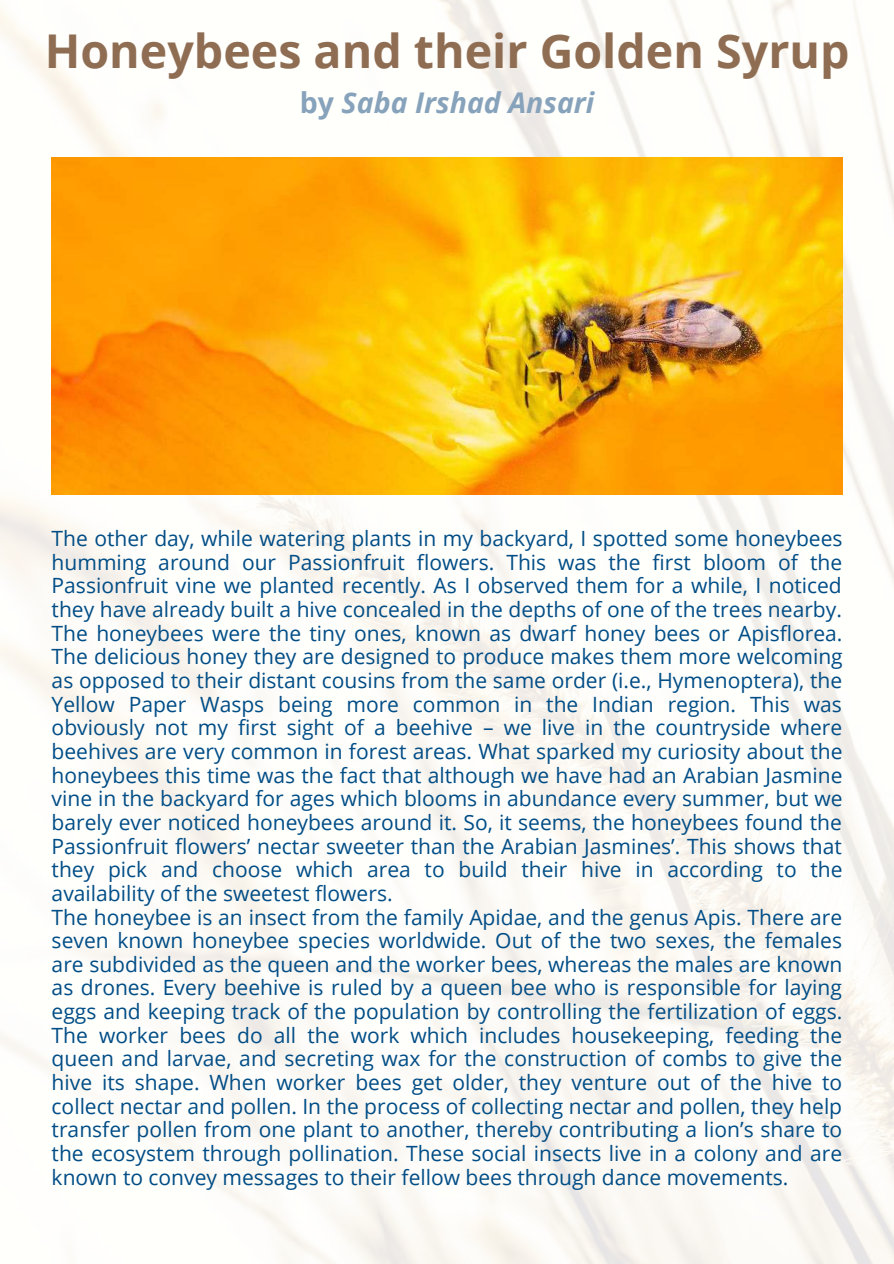
<style>
.page{position:relative;width:894px;height:1264px;background:#fff}
.page>*{position:absolute;margin:0;border:0;box-sizing:border-box;transform-origin:0 0}
.t1{font:700 46.5px "Open Sans";color:#8f6d52}
.t2{font:italic 700 28.5px "Open Sans";color:#87a2bb}
.t3{font:21px/23.7px "Open Sans";color:#014d86}
.s1{font-style:normal}
</style>
<div class="page">
<img style="left:0;top:0;width:893px;height:1263px">
<img style="left:52px;top:157px;width:790px;height:337px">
<h1 class="t1" style="left:45px;top:19px;width:806px">Honeybees and their Golden Syrup</h1>
<h2 class="t2" style="left:300px;top:83px;width:296px"><span class="s1">by</span> Saba Irshad Ansari</h2>
<p class="t3" style="left:52px;top:526px;width:792px">The other day, while watering plants in my backyard, I spotted some honeybees humming around our Passionfruit flowers. This was the first bloom of the Passionfruit vine we planted recently. As I observed them for a while, I noticed they have already built a hive concealed in the depths of one of the trees nearby.<br>The honeybees were the tiny ones, known as dwarf honey bees or Apisflorea.<br>The delicious honey they are designed to produce makes them more welcoming as opposed to their distant cousins from the same order (i.e., Hymenoptera), the Yellow Paper Wasps being more common in the Indian region. This was obviously not my first sight of a beehive – we live in the countryside where beehives are very common in forest areas. What sparked my curiosity about the honeybees this time was the fact that although we have had an Arabian Jasmine vine in the backyard for ages which blooms in abundance every summer, but we barely ever noticed honeybees around it. So, it seems, the honeybees found the Passionfruit flowers’ nectar sweeter than the Arabian Jasmines’. This shows that they pick and choose which area to build their hive in according to the availability of the sweetest flowers.<br>The honeybee is an insect from the family Apidae, and the genus Apis. There are seven known honeybee species worldwide. Out of the two sexes, the females are subdivided as the queen and the worker bees, whereas the males are known as drones. Every beehive is ruled by a queen bee who is responsible for laying eggs and keeping track of the population by controlling the fertilization of eggs.<br>The worker bees do all the work which includes housekeeping, feeding the queen and larvae, and secreting wax for the construction of combs to give the hive its shape. When worker bees get older, they venture out of the hive to collect nectar and pollen. In the process of collecting nectar and pollen, they help transfer pollen from one plant to another, thereby contributing a lion’s share to the ecosystem through pollination. These social insects live in a colony and are known to convey messages to their fellow bees through dance movements.</p>
</div>
